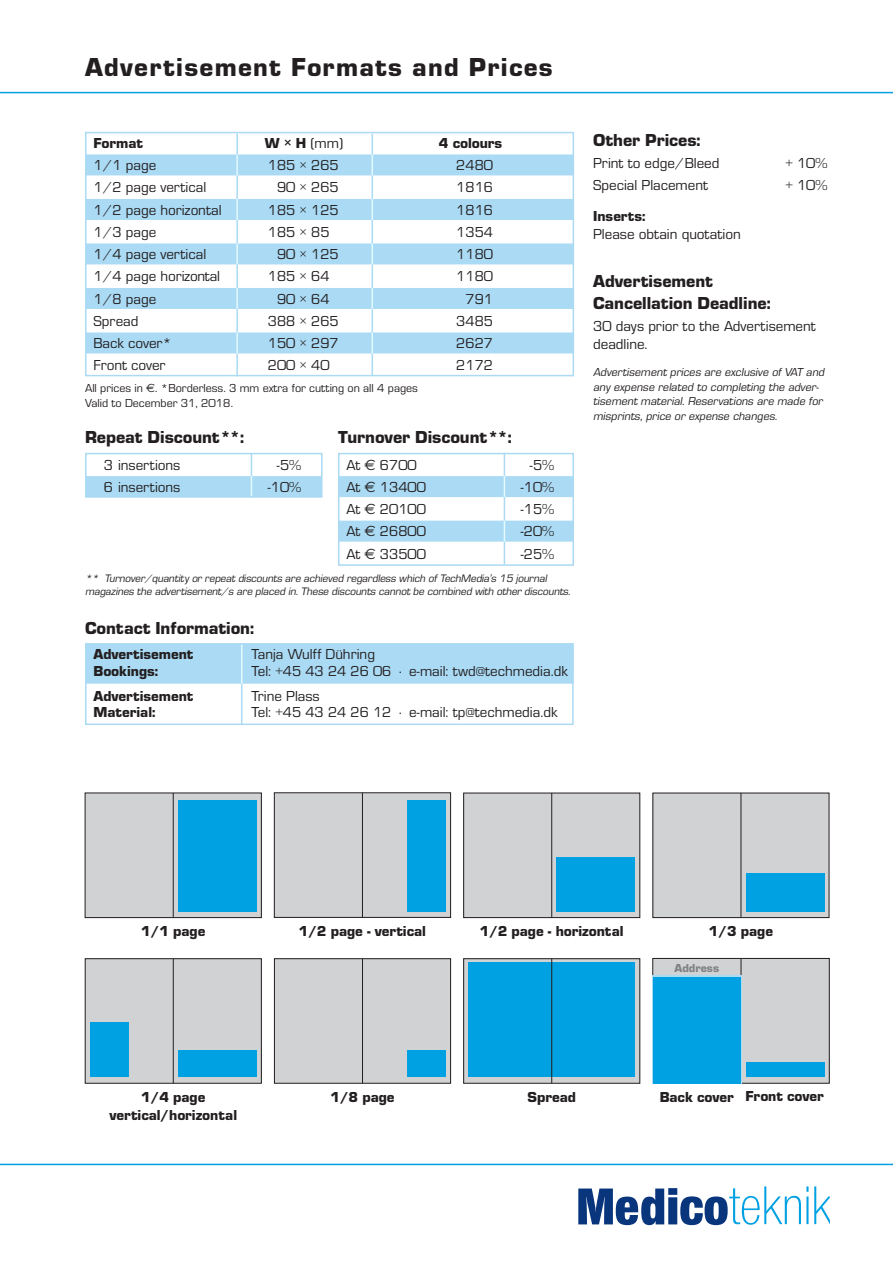
<style>
.page{position:relative;width:893px;height:1263px;background:#fff}
.page>*{position:absolute;margin:0;border:0;box-sizing:border-box;transform-origin:0 0}
.t1{font:27px "Eurostile Black DTC";letter-spacing:.05em;color:#231f20}
.t2{font:18px/21.6px "Eurostile Black DTC";color:#231f20}
.t3{font:15px/18px "Eurostile Roman DTC";color:#231f20}
.t4{font:15px/18px "Eurostile Black DTC";color:#231f20;text-align:center}
.t5{font:italic 12px/14.4px "Eurostile Roman DTC";color:#231f20}
.t6{font:12px "Eurostile Roman DTC";color:#231f20}
.t7{font:12px "Eurostile Black DTC";color:#808285}
.t8{font:italic 11.25px/13.5px "Eurostile Roman DTC";color:#231f20}
.s1{font-family:"Eurostile Black DTC"}
.s2{font-family:"Euro Sans"}
</style>
<div class="page">
<hr style="left:0;top:92px;width:893px;height:1px;background:#00a1e3">
<hr style="left:0;top:1164px;width:893px;height:1px;background:#00a1e3">
<svg style="left:578px;top:1186px;width:251px;height:39px"></svg>
<div style="left:85px;top:154px;width:489px;height:21px;background:#aadaf4"></div>
<div style="left:85px;top:199px;width:489px;height:21px;background:#aadaf4"></div>
<div style="left:85px;top:243px;width:489px;height:21px;background:#aadaf4"></div>
<div style="left:85px;top:288px;width:489px;height:21px;background:#aadaf4"></div>
<div style="left:85px;top:332px;width:489px;height:21px;background:#aadaf4"></div>
<div style="left:85px;top:476px;width:236px;height:21px;background:#aadaf4"></div>
<div style="left:338px;top:476px;width:236px;height:21px;background:#aadaf4"></div>
<div style="left:338px;top:521px;width:236px;height:21px;background:#aadaf4"></div>
<hr style="left:251px;top:453px;width:1px;height:45px;background:#aadaf4">
<div style="left:85px;top:453px;width:237px;height:45px;border:2px solid #aadaf4"></div>
<hr style="left:504px;top:453px;width:1px;height:111px;background:#aadaf4">
<div style="left:338px;top:453px;width:236px;height:113px;border:2px solid #aadaf4"></div>
<div style="left:85px;top:793px;width:176px;height:124px;background:#d1d2d4"></div>
<div style="left:178px;top:800px;width:79px;height:111px;background:#00a1e3"></div>
<hr style="left:173px;top:793px;width:1px;height:125px;background:#231f20">
<div style="left:464px;top:793px;width:176px;height:124px;background:#d1d2d4"></div>
<div style="left:463px;top:793px;width:177px;height:125px;border:1px solid #231f20"></div>
<div style="left:556px;top:857px;width:79px;height:54px;background:#00a1e3"></div>
<hr style="left:551px;top:793px;width:1px;height:125px;background:#231f20">
<div style="left:85px;top:959px;width:176px;height:124px;background:#d1d2d4"></div>
<div style="left:85px;top:958px;width:176px;height:125px;border:1px solid #231f20"></div>
<hr style="left:173px;top:959px;width:1px;height:124px;background:#231f20">
<div style="left:274px;top:959px;width:177px;height:124px;background:#d1d2d4"></div>
<div style="left:274px;top:958px;width:177px;height:125px;border:1px solid #231f20"></div>
<div style="left:407px;top:1051px;width:39px;height:26px;background:#00a1e3"></div>
<hr style="left:362px;top:959px;width:1px;height:124px;background:#231f20">
<div style="left:653px;top:793px;width:176px;height:124px;background:#d1d2d4"></div>
<div style="left:653px;top:793px;width:176px;height:125px;border:1px solid #231f20"></div>
<hr style="left:741px;top:793px;width:1px;height:124px;background:#231f20">
<div style="left:274px;top:793px;width:177px;height:124px;background:#d1d2d4"></div>
<div style="left:274px;top:793px;width:177px;height:124px;border:1px solid #231f20"></div>
<div style="left:407px;top:800px;width:39px;height:111px;background:#00a1e3"></div>
<hr style="left:362px;top:793px;width:1px;height:124px;background:#231f20">
<div style="left:653px;top:958px;width:176px;height:125px;background:#d1d2d4"></div>
<hr style="left:741px;top:958px;width:1px;height:125px;background:#231f20">
<div style="left:653px;top:958px;width:176px;height:125px;border:1px solid #231f20"></div>
<div style="left:85px;top:643px;width:489px;height:41px;background:#aadaf4"></div>
<hr style="left:241px;top:644px;width:1px;height:81px;background:#aadaf4">
<div style="left:85px;top:643px;width:489px;height:82px;border:2px solid #aadaf4"></div>
<div style="left:464px;top:959px;width:176px;height:124px;background:#d1d2d4"></div>
<div style="left:463px;top:958px;width:177px;height:125px;border:1px solid #231f20"></div>
<div style="left:468px;top:962px;width:167px;height:115px;background:#00a1e3"></div>
<hr style="left:551px;top:959px;width:1px;height:124px;background:#231f20">
<div style="left:746px;top:1062px;width:79px;height:15px;background:#00a1e3"></div>
<hr style="left:372px;top:134px;width:1px;height:241px;background:#aadaf4">
<hr style="left:236px;top:134px;width:2px;height:242px;background:#aadaf4">
<div style="left:85px;top:132px;width:489px;height:244px;border:2px solid #aadaf4"></div>
<svg style="left:652px;top:976px;width:89px;height:108px"></svg>
<div style="left:653px;top:977px;width:87px;height:106px;background:#00a1e3"></div>
<div style="left:746px;top:873px;width:78px;height:39px;background:#00a1e3"></div>
<div style="left:178px;top:1051px;width:79px;height:26px;background:#00a1e3"></div>
<div style="left:90px;top:1023px;width:38px;height:54px;background:#00a1e3"></div>
<h1 class="t1" style="left:85px;top:52px;width:469px">Advertisement Formats and Prices</h1>
<p class="t4" style="left:94px;top:134px;width:51px">Format</p>
<p class="t3" style="left:265px;top:134px;width:80px"><span class="s1">W × H</span> (mm)</p>
<p class="t4" style="left:439px;top:134px;width:65px">4 colours</p>
<p class="t3" style="left:94px;top:156px;width:64px">1/1 page</p>
<p class="t3" style="left:268px;top:156px;width:73px">185 × 265</p>
<p class="t3" style="left:456px;top:156px;width:38px">2480</p>
<p class="t3" style="left:94px;top:179px;width:114px">1/2 page vertical</p>
<p class="t3" style="left:277px;top:179px;width:63px">90 × 265</p>
<p class="t3" style="left:456px;top:179px;width:38px">1816</p>
<p class="t3" style="left:94px;top:201px;width:130px">1/2 page horizontal</p>
<p class="t3" style="left:268px;top:201px;width:73px">185 × 125</p>
<p class="t3" style="left:456px;top:201px;width:38px">1816</p>
<p class="t3" style="left:94px;top:223px;width:64px">1/3 page</p>
<p class="t3" style="left:268px;top:223px;width:63px">185 × 85</p>
<p class="t3" style="left:456px;top:223px;width:38px">1354</p>
<p class="t3" style="left:94px;top:245px;width:114px">1/4 page vertical</p>
<p class="t3" style="left:277px;top:245px;width:63px">90 × 125</p>
<p class="t3" style="left:456px;top:245px;width:38px">1180</p>
<p class="t3" style="left:94px;top:268px;width:128px">1/4 page horizontal</p>
<p class="t3" style="left:268px;top:268px;width:63px">185 × 64</p>
<p class="t3" style="left:456px;top:268px;width:38px">1180</p>
<p class="t3" style="left:94px;top:290px;width:64px">1/8 page</p>
<p class="t3" style="left:277px;top:290px;width:54px">90 × 64</p>
<p class="t3" style="left:465px;top:290px;width:29px">791</p>
<p class="t3" style="left:94px;top:312px;width:46px">Spread</p>
<p class="t3" style="left:268px;top:312px;width:73px">388 × 265</p>
<p class="t3" style="left:456px;top:312px;width:38px">3485</p>
<p class="t3" style="left:94px;top:334px;width:80px">Back cover*</p>
<p class="t3" style="left:268px;top:334px;width:73px">150 × 297</p>
<p class="t3" style="left:456px;top:334px;width:38px">2627</p>
<p class="t3" style="left:94px;top:357px;width:73px">Front cover</p>
<p class="t3" style="left:268px;top:357px;width:63px">200 × 40</p>
<p class="t3" style="left:456px;top:357px;width:38px">2172</p>
<p class="t6" style="left:85px;top:382px;width:334px">All prices in <span class="s2">K</span>. *Borderless. 3 mm extra for cutting on all 4 pages</p>
<p class="t6" style="left:85px;top:396px;width:149px">Valid to December 31, 2018.</p>
<p class="t2" style="left:85px;top:426px;width:161px">Repeat Discount**:</p>
<p class="t3" style="left:104px;top:456px;width:78px">3 insertions</p>
<p class="t3" style="left:277px;top:456px;width:26px">-5%</p>
<p class="t3" style="left:104px;top:478px;width:78px">6 insertions</p>
<p class="t3" style="left:267px;top:478px;width:35px">-10%</p>
<p class="t2" style="left:338px;top:426px;width:175px">Turnover Discount**:</p>
<p class="t3" style="left:346px;top:456px;width:72px">At <span class="s2">K</span> 6700</p>
<p class="t3" style="left:530px;top:456px;width:26px">-5%</p>
<p class="t3" style="left:346px;top:478px;width:81px">At <span class="s2">K</span> 13400</p>
<p class="t3" style="left:520px;top:478px;width:35px">-10%</p>
<p class="t3" style="left:346px;top:500px;width:81px">At <span class="s2">K</span> 20100</p>
<p class="t3" style="left:520px;top:500px;width:35px">-15%</p>
<p class="t3" style="left:346px;top:522px;width:81px">At <span class="s2">K</span> 26800</p>
<p class="t3" style="left:520px;top:522px;width:35px">-20%</p>
<p class="t3" style="left:346px;top:545px;width:81px">At <span class="s2">K</span> 33500</p>
<p class="t3" style="left:520px;top:545px;width:35px">-25%</p>
<p class="t8" style="left:85px;top:571px;width:489px">** Turnover/quantity or repeat discounts are achieved regardless which of TechMedia’s 15 journal magazines the advertisement/s are placed in. These discounts cannot be combined with other discounts.</p>
<p class="t2" style="left:85px;top:617px;width:171px">Contact Information:</p>
<p class="t4" style="left:94px;top:645px;width:101px">Advertisement</p>
<p class="t3" style="left:252px;top:645px;width:125px">Tanja Wulff Dühring</p>
<p class="t4" style="left:94px;top:662px;width:66px">Bookings:</p>
<p class="t3" style="left:252px;top:662px;width:318px">Tel: +45 43 24 26 06 · e-mail: twd@techmedia.dk</p>
<p class="t4" style="left:94px;top:687px;width:101px">Advertisement</p>
<p class="t3" style="left:252px;top:687px;width:70px">Trine Plass</p>
<p class="t4" style="left:94px;top:703px;width:63px">Material:</p>
<p class="t3" style="left:252px;top:703px;width:307px">Tel: +45 43 24 26 12 · e-mail: tp@techmedia.dk</p>
<p class="t2" style="left:593px;top:129px;width:109px">Other Prices:</p>
<p class="t3" style="left:593px;top:154px;width:128px">Print to edge/Bleed</p>
<p class="t3" style="left:785px;top:154px;width:43px">+ 10%</p>
<p class="t3" style="left:593px;top:177px;width:116px">Special Placement</p>
<p class="t3" style="left:785px;top:177px;width:43px">+ 10%</p>
<p class="t3" style="left:593px;top:207px;width:149px"><span class="s1">Inserts:<br></span>Please obtain quotation</p>
<p class="t2" style="left:593px;top:271px;width:179px">Advertisement<br>Cancellation Deadline:</p>
<p class="t3" style="left:593px;top:317px;width:224px">30 days prior to the Advertisement deadline.</p>
<p class="t5" style="left:593px;top:365px;width:235px">Advertisement prices are exclusive of VAT and any expense related to completing the adver&shy;tisement material. Reservations are made for misprints, price or expense changes.</p>
<p class="t4" style="left:141px;top:922px;width:66px">1/1 page</p>
<p class="t4" style="left:480px;top:922px;width:145px">1/2 page - horizontal</p>
<p class="t4" style="left:299px;top:922px;width:129px">1/2 page - vertical</p>
<p class="t4" style="left:709px;top:922px;width:66px">1/3 page</p>
<p class="t7" style="left:674px;top:961px;width:46px">Address</p>
<p class="t4" style="left:109px;top:1087px;width:129px">1/4 page vertical/horizontal</p>
<p class="t4" style="left:330px;top:1088px;width:66px">1/8 page</p>
<p class="t4" style="left:527px;top:1088px;width:50px">Spread</p>
<p class="t4" style="left:745px;top:1087px;width:80px">Front cover</p>
<p class="t4" style="left:660px;top:1087px;width:76px">Back cover</p>
</div>
